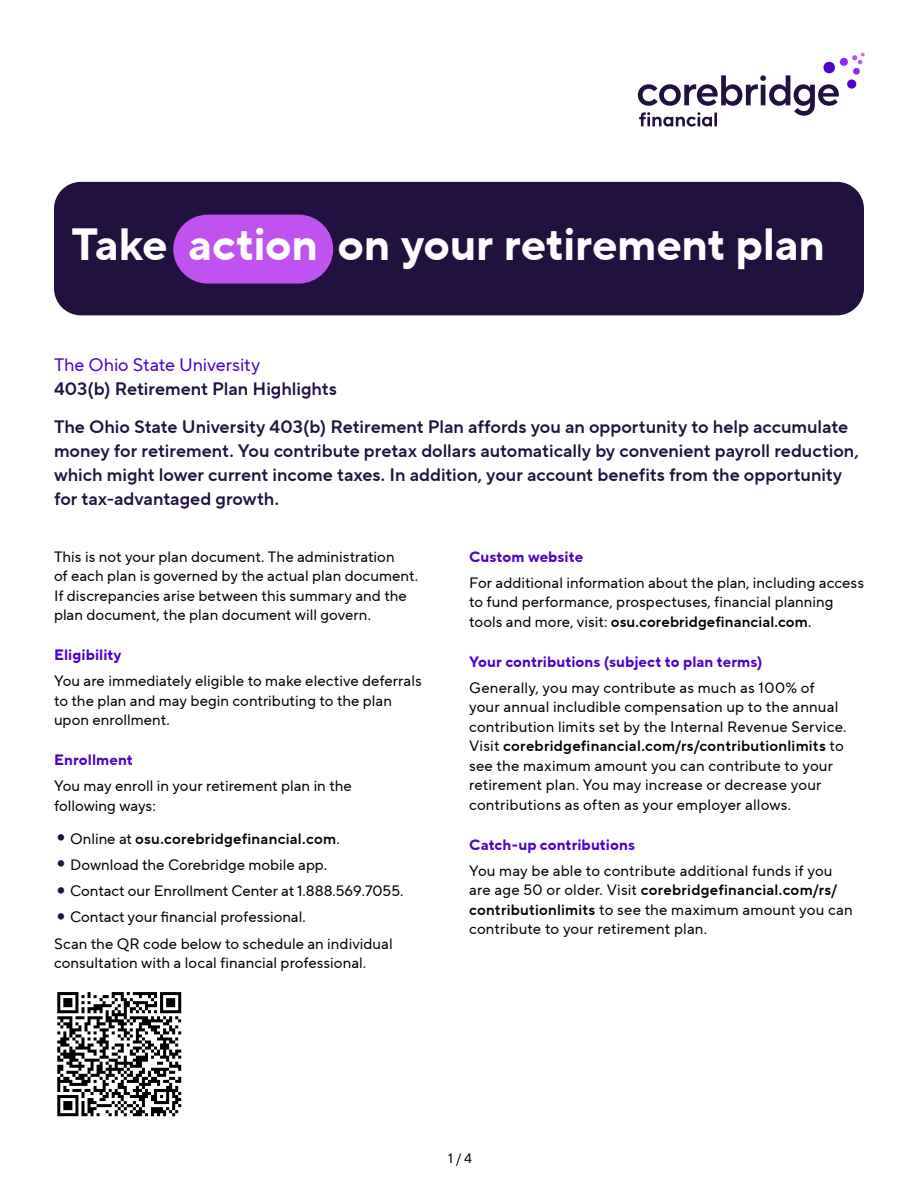
<style>
.page{position:relative;width:918px;height:1188px;background:#fff}
.page>*{position:absolute;margin:0;border:0;box-sizing:border-box;transform-origin:0 0}
.t1{font:700 45px "TT Norms Pro";letter-spacing:-.005em;color:#fff}
.t2{font:18px/24px "TT Norms Pro Dm Bd";letter-spacing:-.005em;color:#20113e}
.t3{font:18px "TT Norms Pro";letter-spacing:-.005em;color:#4f00ca}
.t4{font:15px/19.5px "TT Norms Pro";letter-spacing:.005em;color:#000}
.t5{font:15px "TT Norms Pro Dm Bd";letter-spacing:.015em;color:#000}
.t6{font:700 15px "TT Norms Pro";letter-spacing:.005em;color:#4f00ca}
.t7{font:13.5px "TT Norms Pro";color:#000}
.s1{font-family:"TT Norms Pro";font-size:31.5px;color:#20113e}
.s2{font-family:"TT Norms Pro"}
.s3{font-size:31.5px;color:#20113e}
.s4{font-family:"TT Norms Pro Dm Bd"}
</style>
<div class="page">
<div style="left:54px;top:182px;width:810px;height:133px;background:#20113e;border-radius:27px"></div>
<svg style="left:638px;top:52px;width:227px;height:75px"></svg>
<div style="left:847px;top:79px;width:9px;height:10px;background:#4f00ca;border-radius:50%"></div>
<div style="left:173px;top:215px;width:160px;height:69px;background:#c053ef;border-radius:34px"></div>
<img style="left:57px;top:992px;width:125px;height:125px">
<h1 class="t1" style="left:71px;top:211px;width:755px">Take action on your retirement plan</h1>
<p class="t3" style="left:54px;top:352px;width:208px">The Ohio State University</p>
<p class="t2" style="left:54px;top:370px;width:796px;line-height:37.5px">403(b) Retirement Plan Highlights<br>The Ohio State University 403(b) Retirement Plan affords you an opportunity to help accumulate</p>
<p class="t2" style="left:54px;top:439px;width:806px">money for retirement. You contribute pretax dollars automatically by convenient payroll reduction, which might lower current income taxes. In addition, your account benefits from the opportunity for tax-advantaged growth.</p>
<p class="t4" style="left:54px;top:547px;width:366px">This is not your plan document. The administration<br>of each plan is governed by the actual plan document.<br>If discrepancies arise between this summary and the plan document, the plan document will govern.</p>
<p class="t6" style="left:54px;top:644px;width:69px">Eligibility</p>
<p class="t4" style="left:54px;top:671px;width:369px">You are immediately eligible to make elective deferrals to the plan and may begin contributing to the plan upon enrollment.</p>
<p class="t6" style="left:54px;top:749px;width:80px">Enrollment</p>
<p class="t4" style="left:54px;top:776px;width:299px">You may enroll in your retirement plan in the following ways:</p>
<p class="t5" style="left:54px;top:827px;width:287px"><span class="s1">•</span> <span class="s2">Online at</span> osu.corebridgefinancial.com<span class="s2">.</span></p>
<p class="t4" style="left:54px;top:855px;width:275px"><span class="s3">•</span> Download the Corebridge mobile app.</p>
<p class="t4" style="left:54px;top:881px;width:351px"><span class="s3">•</span> Contact our Enrollment Center at 1.888.569.7055.</p>
<p class="t4" style="left:54px;top:904px;width:340px;line-height:26.2px"><span class="s3">•</span> Contact your financial professional.<br>Scan the QR code below to schedule an individual</p>
<p class="t4" style="left:54px;top:953px;width:314px">consultation with a local financial professional.</p>
<p class="t6" style="left:469px;top:545px;width:115px">Custom website</p>
<p class="t4" style="left:469px;top:573px;width:396px">For additional information about the plan, including access to fund performance, prospectuses, financial planning</p>
<p class="t5" style="left:469px;top:611px;width:344px"><span class="s2">tools and more, visit:</span> osu.corebridgefinancial.com<span class="s2">.</span></p>
<p class="t6" style="left:469px;top:650px;width:295px">Your contributions (subject to plan terms)</p>
<p class="t4" style="left:469px;top:678px;width:379px">Generally, you may contribute as much as 100% of your annual includible compensation up to the annual contribution limits set by the Internal Revenue Service.</p>
<p class="t5" style="left:469px;top:735px;width:376px"><span class="s2">Visit</span> corebridgefinancial.com/rs/contributionlimits <span class="s2">to</span></p>
<p class="t4" style="left:469px;top:756px;width:365px">see the maximum amount you can contribute to your retirement plan. You may increase or decrease your contributions as often as your employer allows.</p>
<p class="t6" style="left:469px;top:833px;width:167px">Catch-up contributions</p>
<p class="t4" style="left:469px;top:861px;width:365px">You may be able to contribute additional funds if you</p>
<p class="t5" style="left:469px;top:879px;width:370px"><span class="s2">are age 50 or older. Visit</span> corebridgefinancial.com/rs/</p>
<p class="t4" style="left:469px;top:900px;width:385px"><span class="s4">contributionlimits</span> to see the maximum amount you can contribute to your retirement plan.</p>
<p class="t7" style="left:448px;top:1149px;width:26px">1 / 4</p>
</div>
